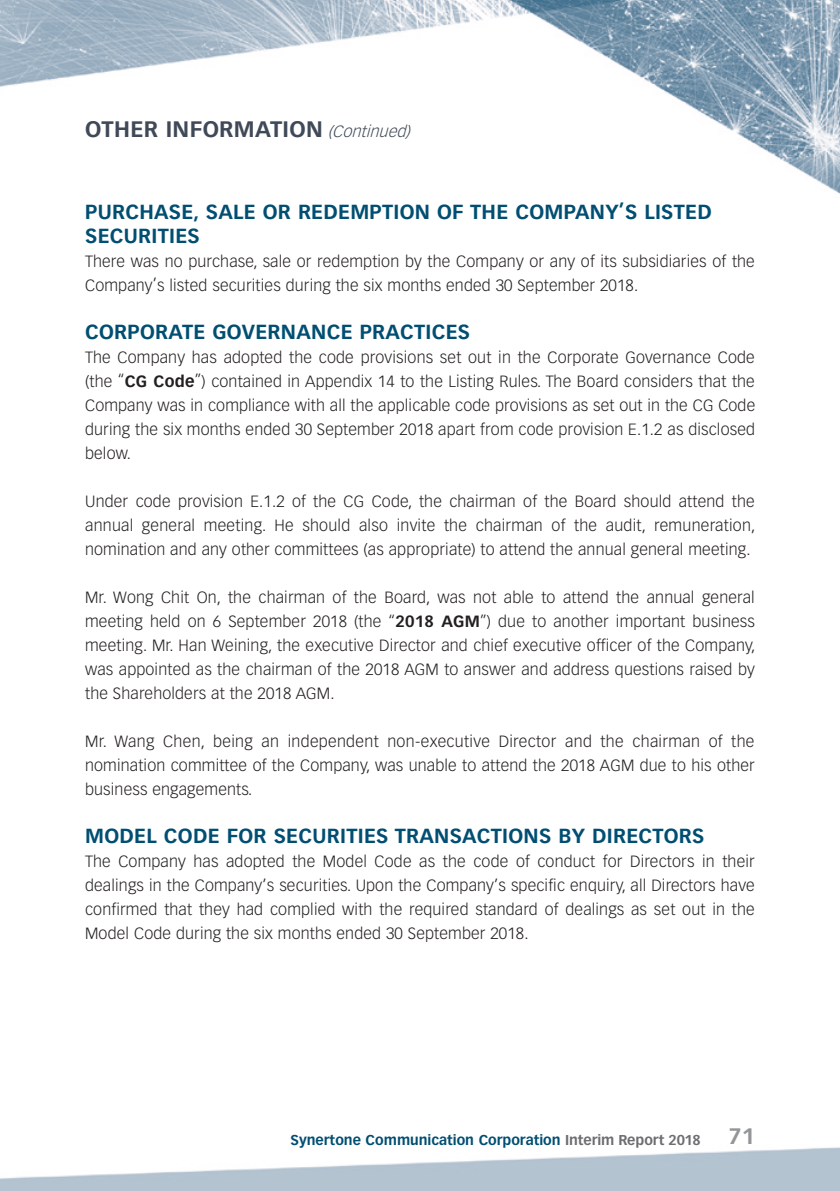
<style>
.page{position:relative;width:840px;height:1191px;background:#fff}
.page>*{position:absolute;margin:0;border:0;box-sizing:border-box;transform-origin:0 0}
.t1{font:700 22px "Vectora LT Std";letter-spacing:.015em;color:#404957}
.t2{font:700 22px "Vectora LT Std";color:#939598}
.Heading_1{font:700 20px/24px "Vectora LT Std";letter-spacing:.015em;color:#004e72}
.Body_Text{font:300 16px/24px "Vectora LT Std";letter-spacing:.01em;color:#231f20;text-align:justify}
.t3{font:700 14px "Vectora LT Std";color:#004e72}
.s1{font-weight:300;font-style:italic;font-size:16px}
.s2{font-weight:700}
.s3{color:#6c6d70}
</style>
<div class="page">
<img style="left:0;top:0;width:839px;height:1191px">
<h1 class="t1" style="left:85px;top:116px;width:331px">OTHER INFORMATION <span class="s1">(Continued)</span></h1>
<p class="Heading_1" style="left:85px;top:200px;width:628px">PURCHASE, SALE OR REDEMPTION OF THE COMPANY’S LISTED<br>SECURITIES</p>
<p class="Body_Text" style="left:85px;top:250px;width:671px">There was no purchase, sale or redemption by the Company or any of its subsidiaries of the<br>Company’s listed securities during the six months ended 30 September 2018.</p>
<p class="Heading_1" style="left:85px;top:320px;width:386px">CORPORATE GOVERNANCE PRACTICES</p>
<p class="Body_Text" style="left:85px;top:346px;width:671px">The Company has adopted the code provisions set out in the Corporate Governance Code (the “<span class="s2">CG Code</span>”) contained in Appendix 14 to the Listing Rules. The Board considers that the Company was in compliance with all the applicable code provisions as set out in the CG Code during the six months ended 30 September 2018 apart from code provision E.1.2 as disclosed below.</p>
<p class="Body_Text" style="left:85px;top:490px;width:671px">Under code provision E.1.2 of the CG Code, the chairman of the Board should attend the annual general meeting. He should also invite the chairman of the audit, remuneration, nomination and any other committees (as appropriate) to attend the annual general meeting.</p>
<p class="Body_Text" style="left:85px;top:586px;width:671px">Mr. Wong Chit On, the chairman of the Board, was not able to attend the annual general meeting held on 6 September 2018 (the “<span class="s2">2018 AGM</span>”) due to another important business meeting. Mr. Han Weining, the executive Director and chief executive officer of the Company, was appointed as the chairman of the 2018 AGM to answer and address questions raised by the Shareholders at the 2018 AGM.</p>
<p class="Body_Text" style="left:85px;top:730px;width:671px">Mr. Wang Chen, being an independent non-executive Director and the chairman of the nomination committee of the Company, was unable to attend the 2018 AGM due to his other business engagements.</p>
<p class="Heading_1" style="left:85px;top:824px;width:620px">MODEL CODE FOR SECURITIES TRANSACTIONS BY DIRECTORS</p>
<p class="Body_Text" style="left:85px;top:850px;width:670px">The Company has adopted the Model Code as the code of conduct for Directors in their dealings in the Company’s securities. Upon the Company’s specific enquiry, all Directors have confirmed that they had complied with the required standard of dealings as set out in the Model Code during the six months ended 30 September 2018.</p>
<p class="t3" style="left:290px;top:1131px;width:411px">Synertone Communication Corporation <span class="s3">Interim Report 2018</span></p>
<h1 class="t2" style="left:728px;top:1123px;width:28px">71</h1>
</div>
